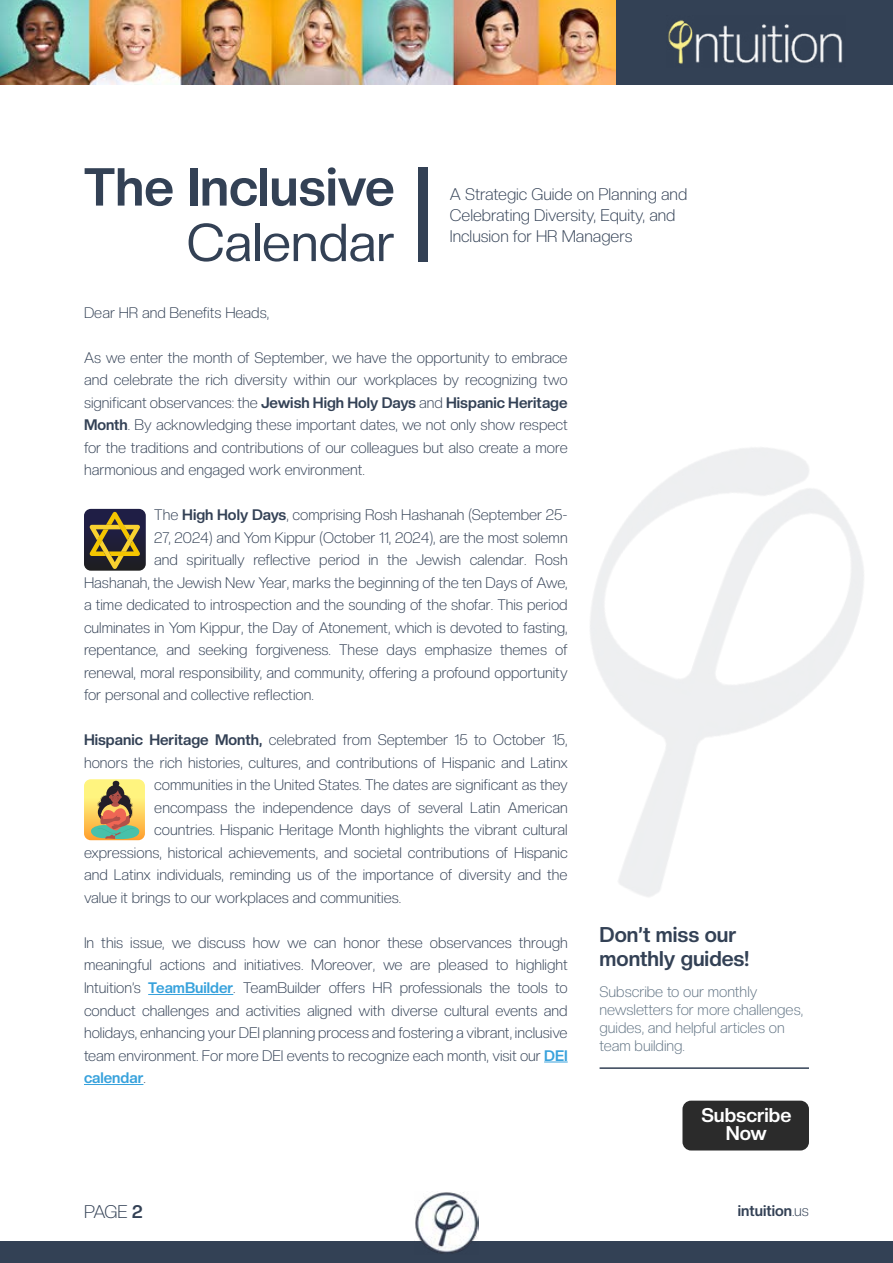
<style>
.page{position:relative;width:893px;height:1263px;background:#fff}
.page>*{position:absolute;margin:0;border:0;box-sizing:border-box;transform-origin:0 0}
.t1{font:700 52.5px "Creato Display";color:#334155}
.t2{font:52.5px "Creato Display";color:#334155}
.t3{font:700 21px/24px "Creato Display";color:#334155}
.t4{font:700 19.5px/18px "Creato Display";color:#fff;text-align:center}
.t5{font:300 18px "Creato Display";color:#334155}
.t6{font:300 16.5px/21px "Creato Display";color:#334155}
.t7{font:300 15px/22.5px "Creato Display";color:#334155;text-align:justify}
.t8{font:300 15px/18px "Creato Display";color:#637585}
.t9{font:700 15px "Creato Display";color:#334155}
.s1{font-weight:700}
.s2{font-weight:700;color:#38a2dc}
.s3{font-weight:300}
</style>
<div class="page">
<hr style="left:148px;top:994px;width:85px;height:1px;background:#38a2dc">
<svg style="left:544px;top:1061px;width:24px;height:1px"></svg>
<hr style="left:84px;top:1084px;width:59px;height:1px;background:#38a2dc">
<div style="left:0;top:0;width:893px;height:84px;background:#334155"></div>
<div style="left:0;top:1242px;width:893px;height:21px;background:#334155"></div>
<img style="left:415px;top:1192px;width:63px;height:62px">
<div style="left:682px;top:1101px;width:127px;height:49px;background:#2b2b2b;border-radius:9px"></div>
<hr style="left:600px;top:1067px;width:209px;height:2px;background:#334155">
<img style="left:668px;top:20px;width:175px;height:44px">
<img style="left:0;top:0;width:615px;height:84px">
<div style="left:418px;top:167px;width:9px;height:94px;background:#334155"></div>
<svg style="left:84px;top:779px;width:61px;height:61px;background:#c4ad67"></svg>
<svg style="left:84px;top:509px;width:62px;height:62px;background:#5f5232"></svg>
<h1 class="t1" style="left:84px;top:156px;width:312px">The Inclusive</h1>
<h1 class="t2" style="left:187px;top:211px;width:209px">Calendar</h1>
<p class="t6" style="left:450px;top:183px;width:239px">A Strategic Guide on Planning and<br>Celebrating Diversity, Equity, and<br>Inclusion for HR Managers</p>
<p class="t7" style="left:84px;top:301px;width:187px">Dear HR and Benefits Heads,</p>
<p class="t7" style="left:84px;top:346px;width:485px">As we enter the month of September, we have the opportunity to embrace and celebrate the rich diversity within our workplaces by recognizing two significant observances: the <span class="s1">Jewish High Holy Days</span> and <span class="s1">Hispanic Heritage Month</span>. By acknowledging these important dates, we not only show respect for the traditions and contributions of our colleagues but also create a more harmonious and engaged work environment.</p>
<p class="t7" style="left:154px;top:504px;width:415px">The <span class="s1">High Holy Days</span>, comprising Rosh Hashanah (September 25-</p>
<p class="t7" style="left:154px;top:526px;width:415px">27, 2024) and Yom Kippur (October 11, 2024), are the most solemn</p>
<p class="t7" style="left:154px;top:549px;width:415px">and spiritually reflective period in the Jewish calendar. Rosh</p>
<p class="t7" style="left:84px;top:571px;width:485px">Hashanah, the Jewish New Year, marks the beginning of the ten Days of Awe,</p>
<p class="t7" style="left:84px;top:594px;width:485px">a time dedicated to introspection and the sounding of the shofar. This period</p>
<p class="t7" style="left:84px;top:616px;width:485px">culminates in Yom Kippur, the Day of Atonement, which is devoted to fasting,</p>
<p class="t7" style="left:84px;top:639px;width:485px">repentance, and seeking forgiveness. These days emphasize themes of</p>
<p class="t7" style="left:84px;top:661px;width:485px">renewal, moral responsibility, and community, offering a profound opportunity</p>
<p class="t7" style="left:84px;top:684px;width:231px">for personal and collective reflection.</p>
<p class="t7" style="left:84px;top:729px;width:485px"><span class="s1">Hispanic Heritage Month,</span> celebrated from September 15 to October 15,</p>
<p class="t7" style="left:84px;top:751px;width:485px">honors the rich histories, cultures, and contributions of Hispanic and Latinx</p>
<p class="t7" style="left:154px;top:774px;width:415px">communities in the United States. The dates are significant as they</p>
<p class="t7" style="left:154px;top:796px;width:415px">encompass the independence days of several Latin American</p>
<p class="t7" style="left:154px;top:819px;width:415px">countries. Hispanic Heritage Month highlights the vibrant cultural</p>
<p class="t7" style="left:84px;top:841px;width:485px">expressions, historical achievements, and societal contributions of Hispanic</p>
<p class="t7" style="left:84px;top:864px;width:485px">and Latinx individuals, reminding us of the importance of diversity and the</p>
<p class="t7" style="left:84px;top:886px;width:319px">value it brings to our workplaces and communities.</p>
<p class="t7" style="left:84px;top:931px;width:485px">In this issue, we discuss how we can honor these observances through meaningful actions and initiatives. Moreover, we are pleased to highlight Intuition’s <span class="s2">TeamBuilder</span>. TeamBuilder offers HR professionals the tools to conduct challenges and activities aligned with diverse cultural events and holidays, enhancing your DEI planning process and fostering a vibrant, inclusive team environment. For more DEI events to recognize each month, visit our <span class="s2">DEI calendar</span>.</p>
<p class="t5" style="left:84px;top:1201px;width:60px">PAGE <span class="s1">2</span></p>
<h2 class="t3" style="left:600px;top:922px;width:151px">Don’t miss our monthly guides!</h2>
<p class="t8" style="left:600px;top:982px;width:205px">Subscribe to our monthly newsletters for more challenges, guides, and helpful articles on team building.</p>
<h3 class="t4" style="left:701px;top:1105px;width:91px">Subscribe<br>Now</h3>
<p class="t9" style="left:738px;top:1201px;width:73px">intuition<span class="s3">.us</span></p>
</div>
